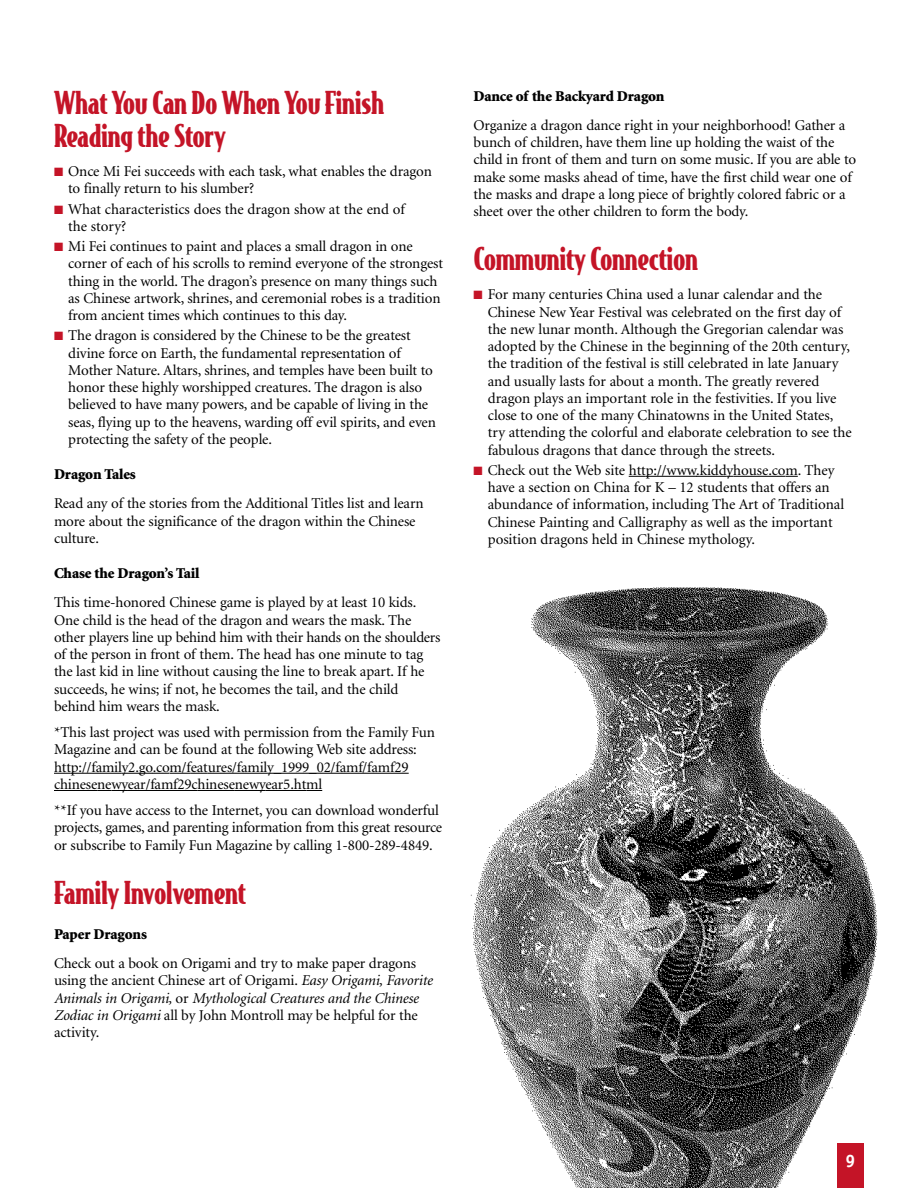
<style>
.page{position:relative;width:918px;height:1188px;background:#fff}
.page>*{position:absolute;margin:0;border:0;box-sizing:border-box;transform-origin:0 0}
.t1{font:900 30px/33px "Bodega Serif";letter-spacing:-.01em;color:#c41427}
.t2{font:700 18px "Officina Sans";color:#fff}
.t3{font:15px/17.2px "Minion";letter-spacing:-.01em;color:#000}
.t4{font:900 15px "Minion";letter-spacing:-.01em;color:#000}
.s1{color:#c41427}
.s2{font-style:italic}
</style>
<div class="page">
<svg style="left:54px;top:773px;width:17px;height:1px"></svg>
<hr style="left:71px;top:773px;width:51px;height:1px;background:#000">
<svg style="left:122px;top:773px;width:99px;height:1px"></svg>
<hr style="left:221px;top:773px;width:46px;height:1px;background:#000">
<hr style="left:267px;top:773px;width:142px;height:1px;background:#000">
<hr style="left:60px;top:790px;width:37px;height:1px;background:#000">
<svg style="left:97px;top:790px;width:31px;height:1px"></svg>
<hr style="left:128px;top:790px;width:70px;height:1px;background:#000">
<hr style="left:198px;top:790px;width:37px;height:1px;background:#000">
<svg style="left:235px;top:790px;width:30px;height:1px"></svg>
<hr style="left:265px;top:790px;width:41px;height:1px;background:#000">
<svg style="left:306px;top:790px;width:16px;height:1px"></svg>
<svg style="left:629px;top:476px;width:17px;height:1px"></svg>
<hr style="left:646px;top:476px;width:51px;height:1px;background:#000">
<hr style="left:696px;top:476px;width:31px;height:1px;background:#000">
<hr style="left:733px;top:476px;width:45px;height:1px;background:#000">
<svg style="left:778px;top:476px;width:20px;height:1px"></svg>
<img style="left:470px;top:587px;width:408px;height:601px">
<h1 class="t1" style="left:54px;top:88px;width:332px">What You Can Do When You Finish<br>Reading the Story</h1>
<p class="t3" style="left:68px;top:164px;width:365px;text-indent:-14px"><span class="s1">■</span> Once Mi Fei succeeds with each task, what enables the dragon to finally return to his slumber?</p>
<p class="t3" style="left:68px;top:202px;width:338px;text-indent:-14px"><span class="s1">■</span> What characteristics does the dragon show at the end of the story?</p>
<p class="t3" style="left:68px;top:239px;width:376px;text-indent:-14px"><span class="s1">■</span> Mi Fei continues to paint and places a small dragon in one corner of each of his scrolls to remind everyone of the strongest thing in the world. The dragon’s presence on many things such as Chinese artwork, shrines, and ceremonial robes is a tradition from ancient times which continues to this day.</p>
<p class="t3" style="left:68px;top:328px;width:369px;text-indent:-14px"><span class="s1">■</span> The dragon is considered by the Chinese to be the greatest divine force on Earth, the fundamental representation of Mother Nature. Altars, shrines, and temples have been built to honor these highly worshipped creatures. The dragon is also believed to have many powers, and be capable of living in the seas, flying up to the heavens, warding off evil spirits, and even protecting the safety of the people.</p>
<p class="t4" style="left:54px;top:469px;width:83px">Dragon Tales</p>
<p class="t3" style="left:54px;top:496px;width:371px">Read any of the stories from the Additional Titles list and learn more about the significance of the dragon within the Chinese culture.</p>
<p class="t4" style="left:54px;top:568px;width:147px">Chase the Dragon’s Tail</p>
<p class="t3" style="left:54px;top:595px;width:388px">This time-honored Chinese game is played by at least 10 kids.<br>One child is the head of the dragon and wears the mask. The other players line up behind him with their hands on the shoulders of the person in front of them. The head has one minute to tag the last kid in line without causing the line to break apart. If he succeeds, he wins; if not, he becomes the tail, and the child behind him wears the mask.</p>
<p class="t3" style="left:54px;top:725px;width:383px">*This last project was used with permission from the Family Fun Magazine and can be found at the following Web site address: http://family2.go.com/features/family_1999_02/famf/famf29 chinesenewyear/famf29chinesenewyear5.html</p>
<p class="t3" style="left:54px;top:803px;width:390px">**If you have access to the Internet, you can download wonderful projects, games, and parenting information from this great resource or subscribe to Family Fun Magazine by calling 1-800-289-4849.</p>
<h1 class="t1" style="left:54px;top:878px;width:193px">Family Involvement</h1>
<p class="t4" style="left:54px;top:928px;width:94px">Paper Dragons</p>
<p class="t3" style="left:54px;top:956px;width:380px">Check out a book on Origami and try to make paper dragons using the ancient Chinese art of Origami. <span class="s2">Easy Origami, Favorite Animals in Origami,</span> or <span class="s2">Mythological Creatures and the Chinese Zodiac in Origami</span> all by John Montroll may be helpful for the activity.</p>
<p class="t4" style="left:474px;top:90px;width:193px">Dance of the Backyard Dragon</p>
<p class="t3" style="left:474px;top:118px;width:384px">Organize a dragon dance right in your neighborhood! Gather a bunch of children, have them line up holding the waist of the child in front of them and turn on some music. If you are able to make some masks ahead of time, have the first child wear one of the masks and drape a long piece of brightly colored fabric or a sheet over the other children to form the body.</p>
<h1 class="t1" style="left:474px;top:245px;width:226px">Community Connection</h1>
<p class="t3" style="left:488px;top:287px;width:365px;text-indent:-14px"><span class="s1">■</span> For many centuries China used a lunar calendar and the Chinese New Year Festival was celebrated on the first day of the new lunar month. Although the Gregorian calendar was adopted by the Chinese in the beginning of the 20th century, the tradition of the festival is still celebrated in late January and usually lasts for about a month. The greatly revered dragon plays an important role in the festivities. If you live close to one of the many Chinatowns in the United States, try attending the colorful and elaborate celebration to see the fabulous dragons that dance through the streets.</p>
<p class="t3" style="left:488px;top:463px;width:358px;text-indent:-14px"><span class="s1">■</span> Check out the Web site http://www.kiddyhouse.com. They have a section on China for K – 12 students that offers an abundance of information, including The Art of Traditional Chinese Painting and Calligraphy as well as the important position dragons held in Chinese mythology.</p>
<p class="t2" style="left:845px;top:1153px;width:12px">9</p>
</div>
